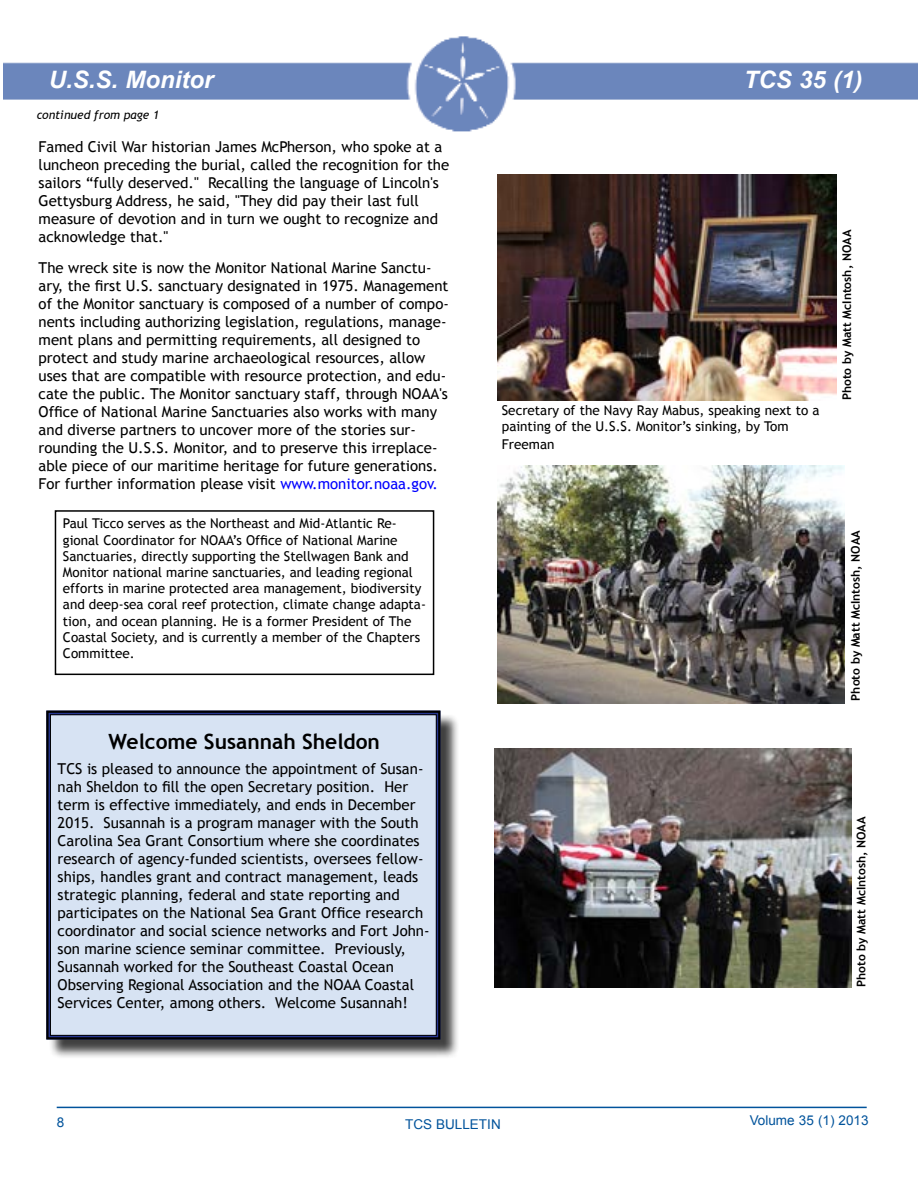
<style>
.page{position:relative;width:918px;height:1188px;background:#fff}
.page>*{position:absolute;margin:0;border:0;box-sizing:border-box;transform-origin:0 0}
.t1{font:italic 700 24px "Arial";color:#fff}
.t2{font:700 21px "Trebuchet MS";color:#000}
.t3{font:15px/18px "Trebuchet MS";color:#000}
.t4{font:13.5px/16.2px "Trebuchet MS";color:#000}
.t5{font:13.5px "Arial";color:#00539b}
.t6{font:700 12px "Trebuchet MS";color:#000}
.t7{font:italic 12px "Trebuchet MS";color:#000}
.s1{color:#00f}
</style>
<div class="page">
<img style="left:3px;top:36px;width:915px;height:96px">
<hr style="left:57px;top:1107px;width:810px;height:1px;background:#00539b">
<div style="left:55px;top:510px;width:379px;height:165px;border:2px solid #000"></div>
<img style="left:497px;top:174px;width:339px;height:226px">
<img style="left:497px;top:466px;width:348px;height:238px">
<img style="left:494px;top:749px;width:357px;height:238px">
<div style="left:49px;top:714px;width:410px;height:345px;background:#000;opacity:.75"></div>
<div style="left:46px;top:710px;width:396px;height:331px;background:#d7e3f3"></div>
<div style="left:50px;top:714px;width:387px;height:322px;border:1px solid #000"></div>
<h1 class="t1" style="left:49px;top:64px;width:166px">U.S.S. Monitor</h1>
<h1 class="t1" style="left:744px;top:63px;width:120px">TCS 35 (1)</h1>
<p class="t7" style="left:37px;top:108px;width:124px">continued from page 1</p>
<p class="t3" style="left:39px;top:138px;width:412px">Famed Civil War historian James McPherson, who spoke at a luncheon preceding the burial, called the recognition for the sailors “fully deserved." Recalling the language of Lincoln's Gettysburg Address, he said, "They did pay their last full measure of devotion and in turn we ought to recognize and acknowledge that."</p>
<p class="t3" style="left:39px;top:259px;width:412px">The wreck site is now the Monitor National Marine Sanctu&shy;ary, the first U.S. sanctuary designated in 1975. Management of the Monitor sanctuary is composed of a number of compo&shy;nents including authorizing legislation, regulations, manage&shy;ment plans and permitting requirements, all designed to protect and study marine archaeological resources, allow uses that are compatible with resource protection, and edu&shy;cate the public. The Monitor sanctuary staff, through NOAA's Office of National Marine Sanctuaries also works with many and diverse partners to uncover more of the stories sur&shy;rounding the U.S.S. Monitor, and to preserve this irreplace&shy;able piece of our maritime heritage for future generations.<br>For further information please visit <span class="s1">www.monitor.noaa.gov.</span></p>
<p class="t4" style="left:63px;top:516px;width:365px">Paul Ticco serves as the Northeast and Mid-Atlantic Re&shy;gional Coordinator for NOAA’s Office of National Marine Sanctuaries, directly supporting the Stellwagen Bank and Monitor national marine sanctuaries, and leading regional efforts in marine protected area management, biodiversity and deep-sea coral reef protection, climate change adapta&shy;tion, and ocean planning. He is a former President of The Coastal Society, and is currently a member of the Chapters Committee.</p>
<h2 class="t2" style="left:108px;top:728px;width:273px">Welcome Susannah Sheldon</h2>
<p class="t3" style="left:58px;top:760px;width:374px">TCS is pleased to announce the appointment of Susan&shy;nah Sheldon to fill the open Secretary position. Her term is effective immediately, and ends in December 2015. Susannah is a program manager with the South Carolina Sea Grant Consortium where she coordinates research of agency-funded scientists, oversees fellow&shy;ships, handles grant and contract management, leads strategic planning, federal and state reporting and participates on the National Sea Grant Office research coordinator and social science networks and Fort John&shy;son marine science seminar committee. Previously, Susannah worked for the Southeast Coastal Ocean Observing Regional Association and the NOAA Coastal Services Center, among others. Welcome Susannah!</p>
<p class="t4" style="left:502px;top:402px;width:319px">Secretary of the Navy Ray Mabus, speaking next to a painting of the U.S.S. Monitor’s sinking, by Tom</p>
<p class="t4" style="left:502px;top:436px;width:54px">Freeman</p>
<p class="t6" style="left:840px;top:400px;width:172px;rotate:-90deg">Photo by Matt McIntosh, NOAA</p>
<p class="t6" style="left:848px;top:701px;width:172px;rotate:-90deg">Photo by Matt McIntosh, NOAA</p>
<p class="t6" style="left:854px;top:987px;width:172px;rotate:-90deg">Photo by Matt McIntosh, NOAA</p>
<p class="t5" style="left:57px;top:1113px;width:9px">8</p>
<p class="t5" style="left:405px;top:1115px;width:97px">TCS BULLETIN</p>
<p class="t5" style="left:750px;top:1112px;width:120px">Volume 35 (1) 2013</p>
</div>
